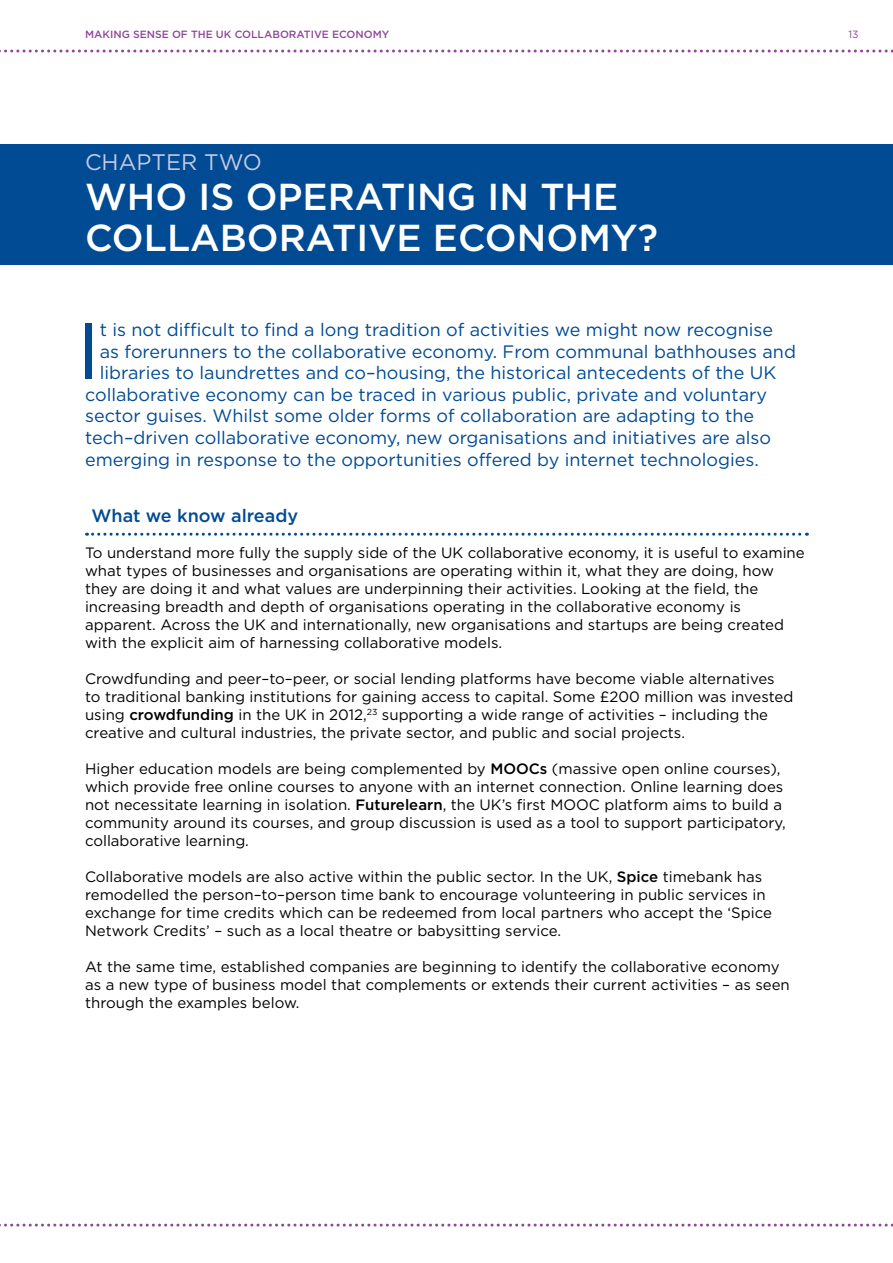
<style>
.page{position:relative;width:893px;height:1263px;background:#fff}
.page>*{position:absolute;margin:0;border:0;box-sizing:border-box;transform-origin:0 0}
.t1{font:79.65px "Gotham HTF";color:#004b93}
.t2{font:500 37.5px/40.5px "Gotham HTF";color:#fff}
.t3{font:22.5px "Gotham HTF";color:#c4cae5}
.t4{font:18px "Gotham HTF";color:#004b93}
.t5{font:500 18px "Gotham HTF";color:#004b93}
.t6{font:15px/18px "Gotham HTF";color:#000}
.t7{font:500 10.5px "Gotham HTF";color:#904799}
.t8{font:10.5px "Gotham HTF";color:#904799}
.s1{font-weight:500}
</style>
<div class="page">
<svg style="left:0;top:1223px;width:893px;height:3px"></svg>
<svg style="left:0;top:50px;width:893px;height:3px"></svg>
<div style="left:0;top:145px;width:893px;height:120px;background:#004b93"></div>
<svg style="left:87px;top:533px;width:720px;height:3px"></svg>
<p class="t7" style="left:85px;top:29px;width:306px">MAKING SENSE OF THE UK COLLABORATIVE ECONOMY</p>
<p class="t8" style="left:848px;top:29px;width:12px">13</p>
<h3 class="t3" style="left:85px;top:149px;width:178px">CHAPTER TWO</h3>
<h2 class="t2" style="left:85px;top:176px;width:574px">WHO IS OPERATING IN THE<br>COLLABORATIVE ECONOMY?</h2>
<h1 class="t1" style="left:77px;top:307px;width:25px">I</h1>
<p class="t4" style="left:100px;top:320px;width:675px">t is not difficult to find a long tradition of activities we might now recognise</p>
<p class="t4" style="left:100px;top:341px;width:698px">as forerunners to the collaborative economy. From communal bathhouses and</p>
<p class="t4" style="left:100px;top:363px;width:678px">libraries to laundrettes and co–housing, the historical antecedents of the UK</p>
<p class="t4" style="left:85px;top:384px;width:683px">collaborative economy can be traced in various public, private and voluntary</p>
<p class="t4" style="left:85px;top:406px;width:671px">sector guises. Whilst some older forms of collaboration are adapting to the</p>
<p class="t4" style="left:85px;top:428px;width:688px">tech–driven collaborative economy, new organisations and initiatives are also</p>
<p class="t4" style="left:85px;top:449px;width:675px">emerging in response to the opportunities offered by internet technologies.</p>
<p class="t5" style="left:91px;top:505px;width:208px">What we know already</p>
<p class="t6" style="left:85px;top:543px;width:721px">To understand more fully the supply side of the UK collaborative economy, it is useful to examine what types of businesses and organisations are operating within it, what they are doing, how they are doing it and what values are underpinning their activities. Looking at the field, the increasing breadth and depth of organisations operating in the collaborative economy is apparent. Across the UK and internationally, new organisations and startups are being created with the explicit aim of harnessing collaborative models.</p>
<p class="t6" style="left:85px;top:669px;width:710px">Crowdfunding and peer–to–peer, or social lending platforms have become viable alternatives to traditional banking institutions for gaining access to capital. Some £200 million was invested using <span class="s1">crowdfunding</span> in the UK in 2012,<sup>23</sup> supporting a wide range of activities – including the creative and cultural industries, the private sector, and public and social projects.</p>
<p class="t6" style="left:85px;top:759px;width:702px">Higher education models are being complemented by <span class="s1">MOOCs</span> (massive open online courses), which provide free online courses to anyone with an internet connection. Online learning does not necessitate learning in isolation. <span class="s1">Futurelearn</span>, the UK’s first MOOC platform aims to build a community around its courses, and group discussion is used as a tool to support participatory, collaborative learning.</p>
<p class="t6" style="left:85px;top:867px;width:688px">Collaborative models are also active within the public sector. In the UK, <span class="s1">Spice</span> timebank has remodelled the person–to–person time bank to encourage volunteering in public services in exchange for time credits which can be redeemed from local partners who accept the ‘Spice Network Credits’ – such as a local theatre or babysitting service.</p>
<p class="t6" style="left:85px;top:957px;width:706px">At the same time, established companies are beginning to identify the collaborative economy as a new type of business model that complements or extends their current activities – as seen through the examples below.</p>
</div>
